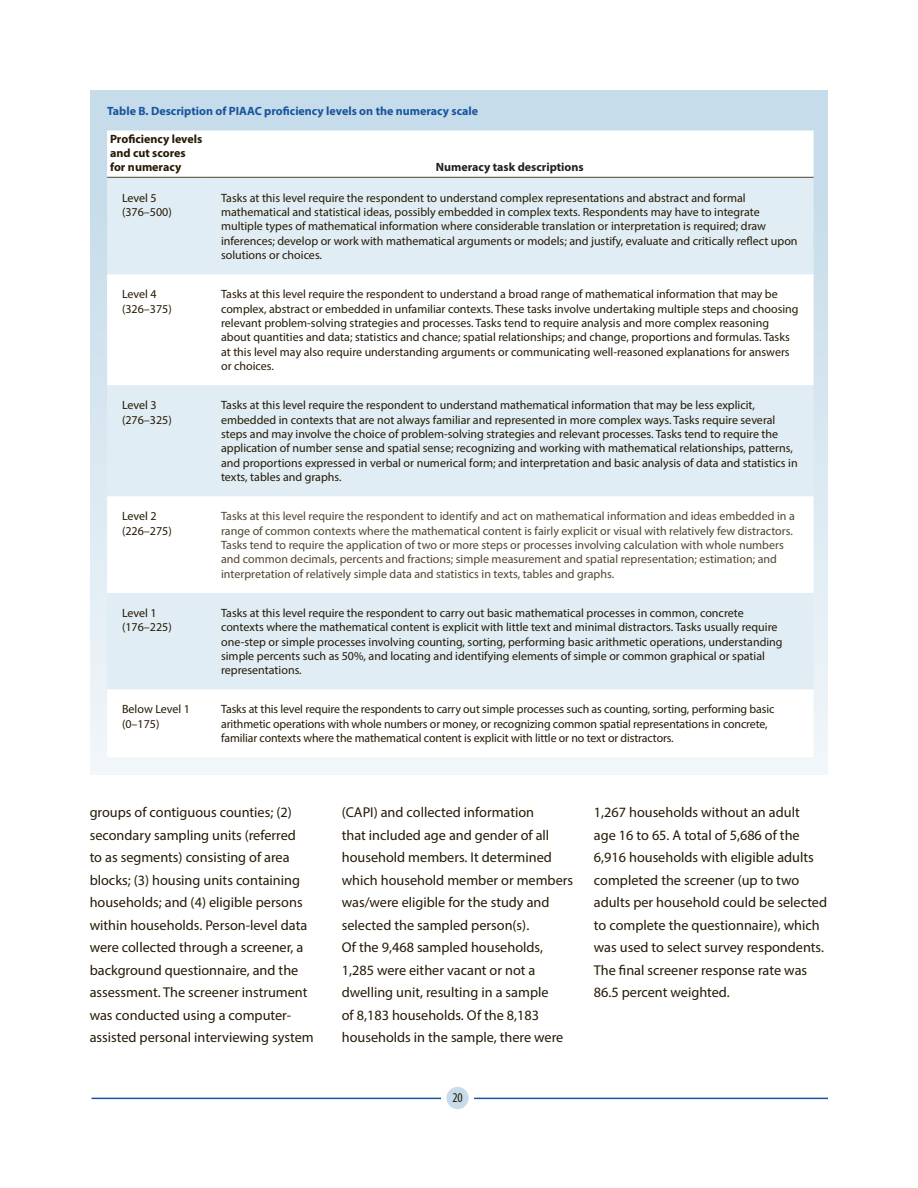
<style>
.page{position:relative;width:918px;height:1188px;background:#fff}
.page>*{position:absolute;margin:0;border:0;box-sizing:border-box;transform-origin:0 0}
.t1{font:14.25px/22.5px "Myriad Pro";color:#251a05}
.t2{font:condensed 13.5px "Myriad Pro";color:#251a05}
.Table_Body_R{font:12px/14.4px "Myriad Pro";color:#251a05}
.Table_Body_R-2{font:12px/14.4px "Myriad Pro";color:#50452e}
.Table_Head_L{font:12px/14.4px "Myriad Pro";color:#251a05}
.t3{font:700 12px "Myriad Pro";color:#18559e}
.Table_Head_L-2{font:700 12px/14.4px "Myriad Pro";color:#251a05}
.Table_Head_C{font:700 12px "Myriad Pro";color:#231f20}
</style>
<div class="page">
<div style="left:446px;top:1087px;width:23px;height:22px;background:#c6dcea;border-radius:50%"></div>
<hr style="left:474px;top:1098px;width:354px;height:1px;background:#18559e">
<hr style="left:92px;top:1098px;width:349px;height:1px;background:#18559e">
<div style="left:90px;top:90px;width:738px;height:685px;background:linear-gradient(to bottom,#c1d9e8,#f1f6f9)"></div>
<svg style="left:107px;top:130px;width:707px;height:47px"></svg>
<div style="left:107px;top:178px;width:707px;height:96px;background:#e1edf4"></div>
<svg style="left:107px;top:274px;width:707px;height:483px"></svg>
<hr style="left:107px;top:177px;width:99px;height:1px;background:#50452e">
<hr style="left:206px;top:177px;width:608px;height:1px;background:#50452e">
<p class="t3" style="left:107px;top:103px;width:373px">Table B. Description of PIAAC proficiency levels on the numeracy scale</p>
<p class="Table_Head_L-2" style="left:110px;top:131px;width:94px">Proficiency levels and cut scores for numeracy</p>
<p class="Table_Head_C" style="left:436px;top:159px;width:149px">Numeracy task descriptions</p>
<p class="Table_Head_L" style="left:122px;top:190px;width:51px">Level 5 (376–500)</p>
<p class="Table_Body_R" style="left:221px;top:190px;width:578px">Tasks at this level require the respondent to understand complex representations and abstract and formal mathematical and statistical ideas, possibly embedded in complex texts. Respondents may have to integrate multiple types of mathematical information where considerable translation or interpretation is required; draw inferences; develop or work with mathematical arguments or models; and justify, evaluate and critically reflect upon solutions or choices.</p>
<p class="Table_Head_L" style="left:122px;top:287px;width:51px">Level 4 (326–375)</p>
<p class="Table_Body_R" style="left:221px;top:287px;width:579px">Tasks at this level require the respondent to understand a broad range of mathematical information that may be complex, abstract or embedded in unfamiliar contexts. These tasks involve undertaking multiple steps and choosing relevant problem-solving strategies and processes. Tasks tend to require analysis and more complex reasoning about quantities and data; statistics and chance; spatial relationships; and change, proportions and formulas. Tasks at this level may also require understanding arguments or communicating well-reasoned explanations for answers or choices.</p>
<p class="Table_Head_L" style="left:122px;top:398px;width:51px">Level 3 (276–325)</p>
<p class="Table_Body_R" style="left:221px;top:398px;width:578px">Tasks at this level require the respondent to understand mathematical information that may be less explicit, embedded in contexts that are not always familiar and represented in more complex ways. Tasks require several steps and may involve the choice of problem-solving strategies and relevant processes. Tasks tend to require the application of number sense and spatial sense; recognizing and working with mathematical relationships, patterns, and proportions expressed in verbal or numerical form; and interpretation and basic analysis of data and statistics in texts, tables and graphs.</p>
<p class="Table_Head_L" style="left:122px;top:509px;width:51px">Level 2 (226–275)</p>
<p class="Table_Body_R-2" style="left:221px;top:509px;width:575px">Tasks at this level require the respondent to identify and act on mathematical information and ideas embedded in a range of common contexts where the mathematical content is fairly explicit or visual with relatively few distractors.<br>Tasks tend to require the application of two or more steps or processes involving calculation with whole numbers and common decimals, percents and fractions; simple measurement and spatial representation; estimation; and interpretation of relatively simple data and statistics in texts, tables and graphs.</p>
<p class="Table_Head_L" style="left:122px;top:605px;width:36px">Level 1</p>
<p class="Table_Head_L" style="left:122px;top:620px;width:51px">(176–225)</p>
<p class="Table_Body_R" style="left:221px;top:605px;width:563px">Tasks at this level require the respondent to carry out basic mathematical processes in common, concrete contexts where the mathematical content is explicit with little text and minimal distractors. Tasks usually require one-step or simple processes involving counting, sorting, performing basic arithmetic operations, understanding simple percents such as 50%, and locating and identifying elements of simple or common graphical or spatial representations.</p>
<p class="Table_Head_L" style="left:122px;top:702px;width:69px">Below Level 1 (0–175)</p>
<p class="Table_Body_R" style="left:221px;top:702px;width:555px">Tasks at this level require the respondents to carry out simple processes such as counting, sorting, performing basic arithmetic operations with whole numbers or money, or recognizing common spatial representations in concrete, familiar contexts where the mathematical content is explicit with little or no text or distractors.</p>
<p class="t1" style="left:90px;top:801px;width:226px">groups of contiguous counties; (2) secondary sampling units (referred<br>to as segments) consisting of area blocks; (3) housing units containing households; and (4) eligible persons within households. Person-level data were collected through a screener, a background questionnaire, and the assessment. The screener instrument was conducted using a computer&shy;assisted personal interviewing system</p>
<p class="t1" style="left:342px;top:801px;width:233px">(CAPI) and collected information<br>that included age and gender of all household members. It determined which household member or members was/were eligible for the study and selected the sampled person(s).<br>Of the 9,468 sampled households, 1,285 were either vacant or not a dwelling unit, resulting in a sample<br>of 8,183 households. Of the 8,183 households in the sample, there were</p>
<p class="t1" style="left:594px;top:801px;width:235px">1,267 households without an adult<br>age 16 to 65. A total of 5,686 of the 6,916 households with eligible adults completed the screener (up to two adults per household could be selected to complete the questionnaire), which was used to select survey respondents.<br>The final screener response rate was 86.5 percent weighted.</p>
<p class="t2" style="left:452px;top:1090px;width:12px">20</p>
</div>
